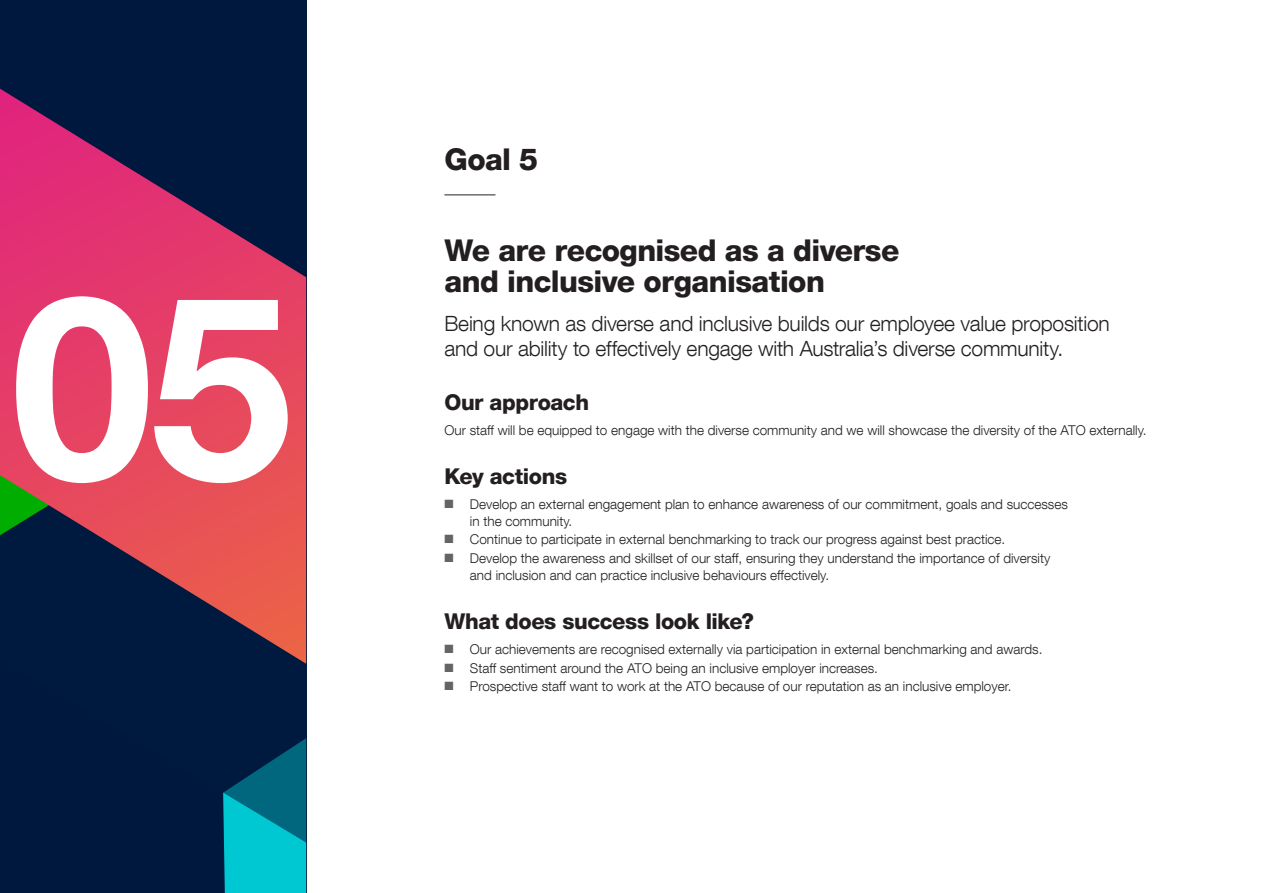
<style>
.page{position:relative;width:1263px;height:893px;background:#fff}
.page>*{position:absolute;margin:0;border:0;box-sizing:border-box;transform-origin:0 0}
.t1{font:700 256.5px "Helvetica Neue LT Com";color:#fff}
.h3_lookslike-h2{font:800 30px/31.5px "Helvetica Neue LT Com";letter-spacing:-.02em;color:#231f20}
.h2{font:800 30px "Helvetica Neue LT Com";color:#231f20}
.h4_goals{font:800 21.75px "Helvetica Neue LT Com";letter-spacing:-.02em;color:#231f20}
.p_intro{font:300 21px/25.5px "Helvetica Neue LT Com";letter-spacing:-.01em;color:#231f20}
.p{font:300 13.5px/16.5px "Helvetica Neue LT Com";color:#231f20}
.s1{color:#636466}
</style>
<div class="page">
<div style="left:0;top:0;width:306px;height:893px;background:#00173e"></div>
<svg style="left:224px;top:878px;width:82px;height:15px"></svg>
<svg style="left:223px;top:738px;width:83px;height:140px"></svg>
<svg style="left:0;top:89px;width:306px;height:575px"></svg>
<hr style="left:444px;top:194px;width:51px;height:1px;background:#231f20">
<h1 class="t1" style="left:11px;top:226px;width:283px">05</h1>
<h2 class="h2" style="left:444px;top:142px;width:95px">Goal 5</h2>
<h3 class="h3_lookslike-h2" style="left:444px;top:234px;width:456px">We are recognised as a diverse and inclusive organisation</h3>
<p class="p_intro" style="left:444px;top:310px;width:667px">Being known as diverse and inclusive builds our employee value proposition and our ability to effectively engage with Australia’s diverse community.</p>
<h4 class="h4_goals" style="left:444px;top:389px;width:146px">Our approach</h4>
<p class="p" style="left:444px;top:421px;width:703px">Our staff will be equipped to engage with the diverse community and we will showcase the diversity of the ATO externally.</p>
<h4 class="h4_goals" style="left:444px;top:464px;width:124px">Key actions</h4>
<p class="p" style="left:470px;top:496px;width:599px;text-indent:-26px"><span class="s1">■</span> Develop an external engagement plan to enhance awareness of our commitment, goals and successes in the community.</p>
<p class="p" style="left:444px;top:531px;width:562px"><span class="s1">■</span> Continue to participate in external benchmarking to track our progress against best practice.</p>
<p class="p" style="left:470px;top:550px;width:582px;text-indent:-26px"><span class="s1">■</span> Develop the awareness and skillset of our staff, ensuring they understand the importance of diversity and inclusion and can practice inclusive behaviours effectively.</p>
<h4 class="h4_goals" style="left:444px;top:608px;width:311px">What does success look like?</h4>
<p class="p" style="left:444px;top:641px;width:599px"><span class="s1">■</span> Our achievements are recognised externally via participation in external benchmarking and awards.</p>
<p class="p" style="left:444px;top:659px;width:435px"><span class="s1">■</span> Staff sentiment around the ATO being an inclusive employer increases.</p>
<p class="p" style="left:444px;top:678px;width:569px"><span class="s1">■</span> Prospective staff want to work at the ATO because of our reputation as an inclusive employer.</p>
</div>
